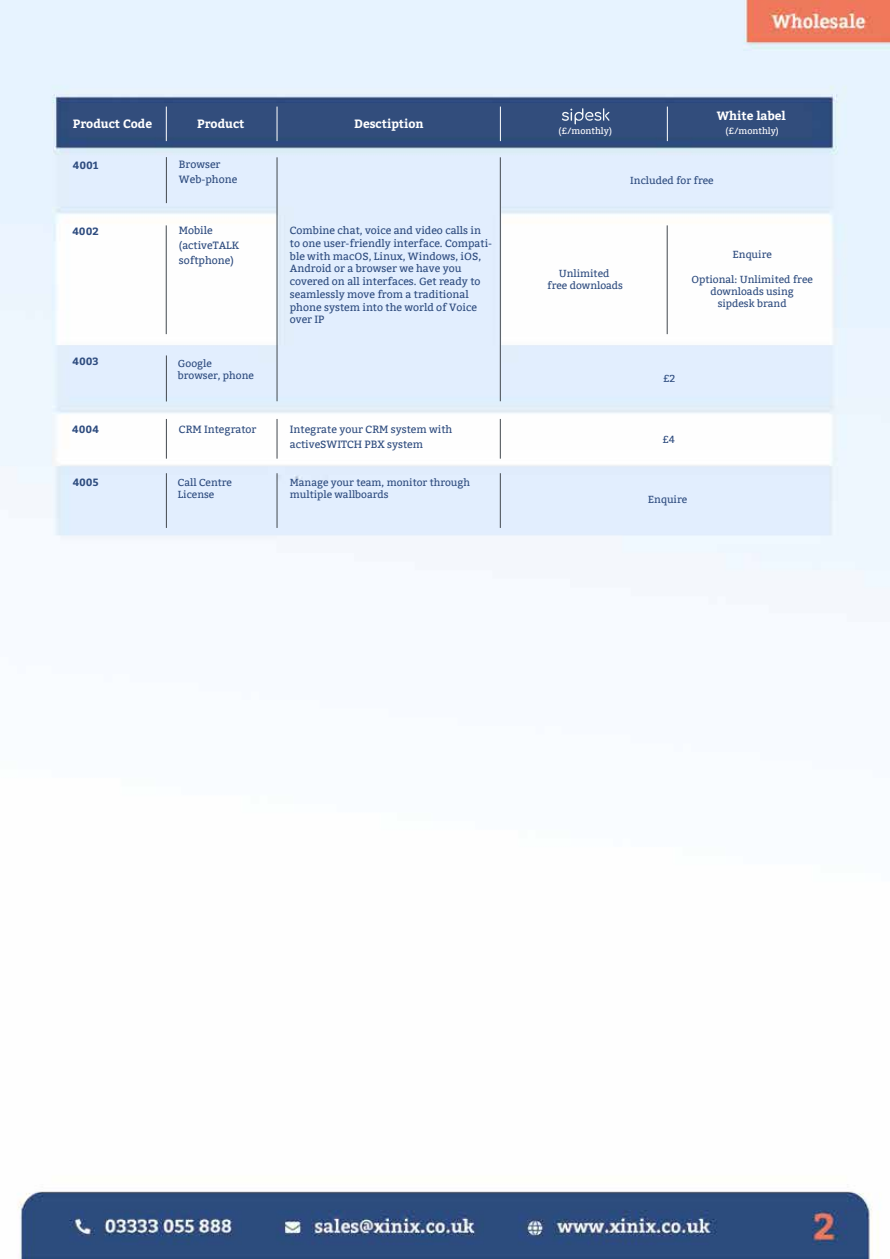
<style>
.page{position:relative;width:890px;height:1259px;background:#fff}
.page>*{position:absolute;margin:0;border:0;box-sizing:border-box;transform-origin:0 0}
.t1{font:700 12px "Bitter";color:#fff}
.t2{font:10.5px/12.8px "Bitter";color:#2e4c7f}
.t3{font:700 10.5px "Bitter";color:#2e4c7f}
.t4{font:10.2px/12.3px "Bitter";color:#2e4c7f}
.t5{font:9px "Bitter";color:#fff}
</style>
<div class="page">
<img style="left:0;top:0;width:890px;height:1259px">
<hr style="left:667px;top:226px;width:1px;height:108px;background:#42484e">
<hr style="left:500px;top:158px;width:1px;height:243px;background:#42484e">
<hr style="left:277px;top:158px;width:1px;height:243px;background:#42484e">
<hr style="left:166px;top:158px;width:1px;height:45px;background:#42484e">
<hr style="left:166px;top:356px;width:1px;height:45px;background:#42484e">
<hr style="left:166px;top:474px;width:1px;height:53px;background:#42484e">
<hr style="left:166px;top:419px;width:1px;height:39px;background:#42484e">
<hr style="left:277px;top:474px;width:1px;height:53px;background:#42484e">
<hr style="left:277px;top:419px;width:1px;height:39px;background:#42484e">
<hr style="left:500px;top:474px;width:1px;height:53px;background:#42484e">
<hr style="left:500px;top:419px;width:1px;height:39px;background:#42484e">
<hr style="left:166px;top:226px;width:1px;height:108px;background:#42484e">
<hr style="left:166px;top:107px;width:1px;height:34px;background:#fff">
<hr style="left:277px;top:107px;width:1px;height:34px;background:#fff">
<hr style="left:500px;top:107px;width:1px;height:34px;background:#fff">
<hr style="left:667px;top:107px;width:1px;height:34px;background:#fff">
<svg style="left:562px;top:108px;width:47px;height:16px"></svg>
<p class="t1" style="left:73px;top:116px;width:81px">Product Code</p>
<p class="t1" style="left:197px;top:116px;width:49px">Product</p>
<p class="t1" style="left:354px;top:116px;width:71px">Desctiption</p>
<p class="t3" style="left:73px;top:159px;width:27px">4001</p>
<p class="t2" style="left:179px;top:157px;width:60px;line-height:14.7px">Browser<br>Web-phone</p>
<p class="t3" style="left:72px;top:224px;width:28px">4002</p>
<p class="t3" style="left:73px;top:355px;width:28px">4003</p>
<p class="t2" style="left:179px;top:223px;width:62px;line-height:14.7px">Mobile (activeTALK softphone)</p>
<p class="t4" style="left:178px;top:357px;width:78px">Google browser, phone</p>
<p class="t2" style="left:290px;top:224px;width:204px">Combine chat, voice and video calls in to one user-friendly interface. Compati&shy;ble with macOS, Linux, Windows, iOS, Android or a browser we have you covered on all interfaces. Get ready to seamlessly move from a traditional phone system into the world of Voice over IP</p>
<p class="t3" style="left:72px;top:423px;width:28px">4004</p>
<p class="t3" style="left:73px;top:475px;width:27px">4005</p>
<p class="t2" style="left:179px;top:423px;width:79px">CRM Integrator</p>
<p class="t2" style="left:290px;top:422px;width:164px;line-height:14.7px">Integrate your CRM system with activeSWITCH PBX system</p>
<p class="t4" style="left:178px;top:476px;width:56px">Call Centre<br>License</p>
<p class="t4" style="left:290px;top:476px;width:182px">Manage your team, monitor through multiple wallboards</p>
<p class="t1" style="left:717px;top:109px;width:70px">White label</p>
<p class="t5" style="left:558px;top:125px;width:55px">(£/monthly)</p>
<p class="t5" style="left:725px;top:125px;width:55px">(£/monthly)</p>
<p class="t4" style="left:630px;top:174px;width:85px">Included for free</p>
<p class="t4" style="left:547px;top:267px;width:77px;text-align:center">Unlimited<br>free downloads</p>
<p class="t4" style="left:732px;top:249px;width:41px">Enquire</p>
<p class="t4" style="left:691px;top:273px;width:123px;text-align:center">Optional: Unlimited free downloads using sipdesk brand</p>
<p class="t4" style="left:663px;top:372px;width:14px">£2</p>
<p class="t4" style="left:662px;top:433px;width:14px">£4</p>
<p class="t4" style="left:648px;top:493px;width:41px">Enquire</p>
</div>
